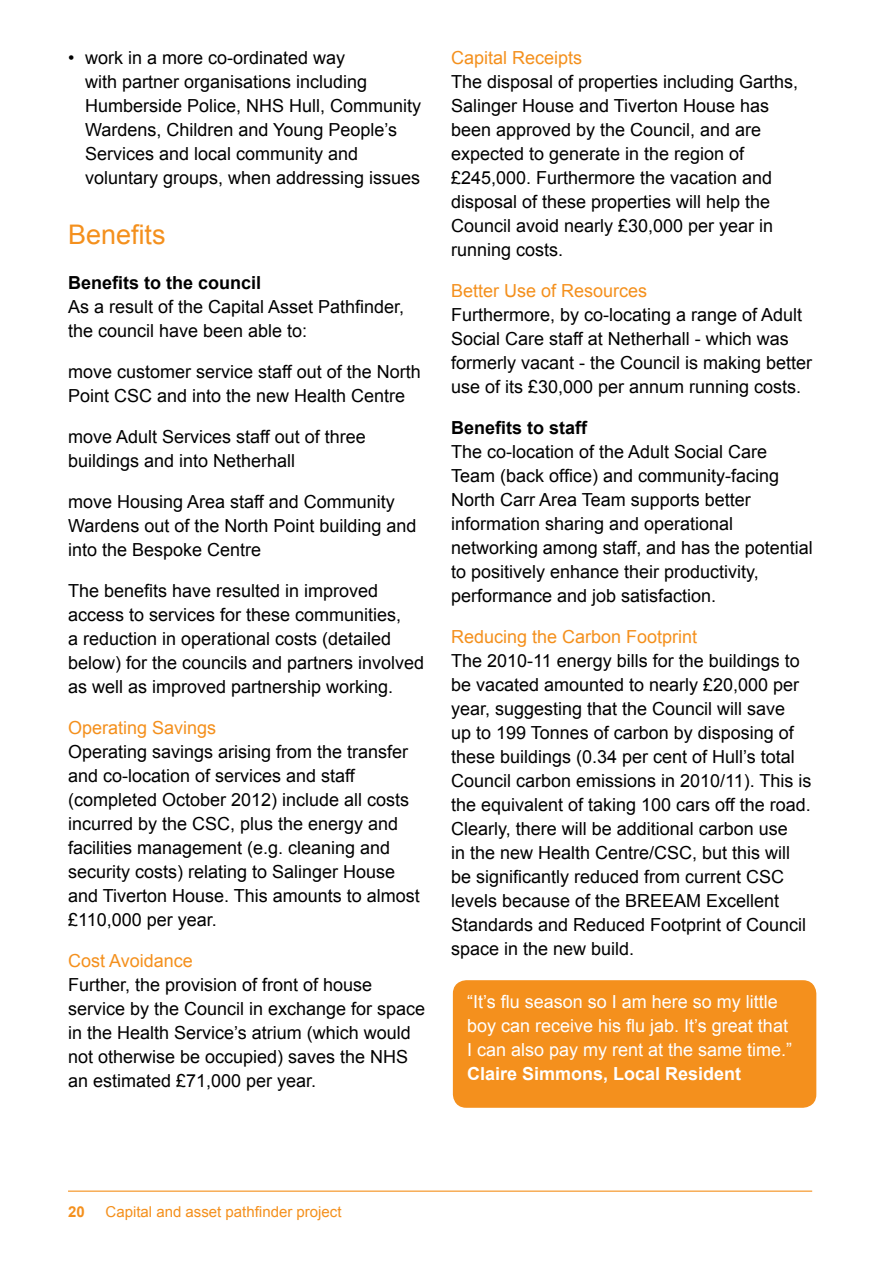
<style>
.page{position:relative;width:893px;height:1263px;background:#fff}
.page>*{position:absolute;margin:0;border:0;box-sizing:border-box;transform-origin:0 0}
.t1{font:27px "Arial";color:#f4901d}
.t2{font:18px/24px "Arial";color:#000}
.t3{font:18px/24px "Arial";color:#fff}
.t4{font:18px "Arial";color:#f4901d}
.t5{font:700 18px "Arial";color:#000}
.t6{font:700 18px "Arial";color:#fff}
.t7{font:15px "Arial";color:#f4901d}
.t8{font:700 15px "Arial";color:#f4901d}
</style>
<div class="page">
<hr style="left:68px;top:1190px;width:744px;height:2px;background:#f4901d">
<div style="left:454px;top:981px;width:362px;height:126px;background:#f4901d;border-radius:13px"></div>
<div style="left:453px;top:980px;width:363px;height:128px;border:2px solid #f4901d;border-radius:13px"></div>
<p class="t2" style="left:85px;top:46px;width:338px;text-indent:-17px">• work in a more co-ordinated way<br>with partner organisations including Humberside Police, NHS Hull, Community Wardens, Children and Young People’s Services and local community and voluntary groups, when addressing issues</p>
<h1 class="t1" style="left:68px;top:217px;width:99px">Benefits</h1>
<p class="t5" style="left:68px;top:271px;width:195px">Benefits to the council</p>
<p class="t2" style="left:68px;top:295px;width:338px">As a result of the Capital Asset Pathfinder, the council have been able to:</p>
<p class="t2" style="left:68px;top:360px;width:354px">move customer service staff out of the North<br>Point CSC and into the new Health Centre</p>
<p class="t2" style="left:68px;top:425px;width:299px">move Adult Services staff out of three buildings and into Netherhall</p>
<p class="t2" style="left:68px;top:490px;width:350px">move Housing Area staff and Community<br>Wardens out of the North Point building and into the Bespoke Centre</p>
<p class="t2" style="left:68px;top:579px;width:358px">The benefits have resulted in improved access to services for these communities,<br>a reduction in operational costs (detailed below) for the councils and partners involved as well as improved partnership working.</p>
<p class="t4" style="left:68px;top:716px;width:150px">Operating Savings</p>
<p class="t2" style="left:68px;top:740px;width:353px">Operating savings arising from the transfer and co-location of services and staff (completed October 2012) include all costs incurred by the CSC, plus the energy and facilities management (e.g. cleaning and security costs) relating to Salinger House and Tiverton House. This amounts to almost £110,000 per year.</p>
<p class="t4" style="left:68px;top:949px;width:126px">Cost Avoidance</p>
<p class="t2" style="left:68px;top:973px;width:359px">Further, the provision of front of house service by the Council in exchange for space in the Health Service’s atrium (which would not otherwise be occupied) saves the NHS an estimated £71,000 per year.</p>
<p class="t4" style="left:451px;top:46px;width:133px">Capital Receipts</p>
<p class="t2" style="left:451px;top:70px;width:349px">The disposal of properties including Garths, Salinger House and Tiverton House has been approved by the Council, and are expected to generate in the region of £245,000. Furthermore the vacation and disposal of these properties will help the Council avoid nearly £30,000 per year in running costs.</p>
<p class="t4" style="left:451px;top:279px;width:198px">Better Use of Resources</p>
<p class="t2" style="left:451px;top:303px;width:363px">Furthermore, by co-locating a range of Adult Social Care staff at Netherhall - which was formerly vacant - the Council is making better use of its £30,000 per annum running costs.</p>
<p class="t5" style="left:451px;top:416px;width:138px">Benefits to staff</p>
<p class="t2" style="left:451px;top:440px;width:363px">The co-location of the Adult Social Care Team (back office) and community-facing North Carr Area Team supports better information sharing and operational networking among staff, and has the potential to positively enhance their productivity, performance and job satisfaction.</p>
<p class="t4" style="left:451px;top:625px;width:248px">Reducing the Carbon Footprint</p>
<p class="t2" style="left:451px;top:649px;width:362px">The 2010-11 energy bills for the buildings to be vacated amounted to nearly £20,000 per year, suggesting that the Council will save<br>up to 199 Tonnes of carbon by disposing of these buildings (0.34 per cent of Hull’s total Council carbon emissions in 2010/11). This is the equivalent of taking 100 cars off the road.<br>Clearly, there will be additional carbon use<br>in the new Health Centre/CSC, but this will be significantly reduced from current CSC levels because of the BREEAM Excellent Standards and Reduced Footprint of Council space in the new build.</p>
<p class="t3" style="left:467px;top:989px;width:327px">“It’s flu season so I am here so my little boy can receive his flu jab. It’s great that<br>I can also pay my rent at the same time.”</p>
<p class="t6" style="left:467px;top:1061px;width:276px">Claire Simmons, Local Resident</p>
<p class="t8" style="left:68px;top:1202px;width:18px">20</p>
<p class="t7" style="left:106px;top:1202px;width:237px">Capital and asset pathfinder project</p>
</div>
